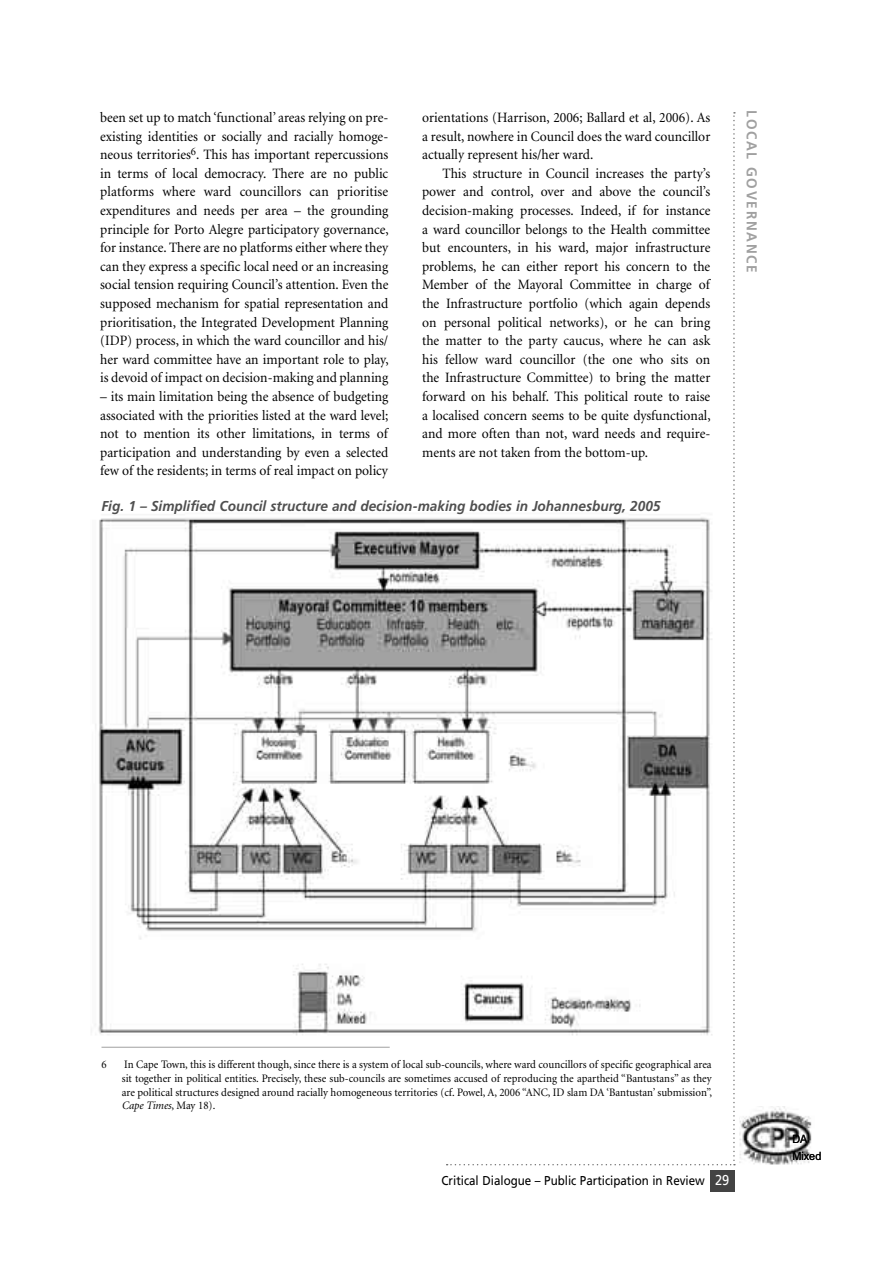
<style>
.page{position:relative;width:893px;height:1263px;background:#fff}
.page>*{position:absolute;margin:0;border:0;box-sizing:border-box;transform-origin:0 0}
.t1{font:14.25px/18.6px "Minion";color:#000;text-align:justify;scale:.95 1}
.t2{font:italic 700 14.25px "Frutiger";color:#4f4f4f;scale:.95 1}
.t3{font:700 14.25px "Frutiger";letter-spacing:.125em;color:#a0a0a0;scale:.95 1}
.t4{font:12.9px "Frutiger";color:#000;scale:.9 1}
.t5{font:11.4px/13.8px "Minion";color:#000;text-align:justify;scale:.95 1}
.t6{font:11.4px/16.8px "Arial";color:#000;scale:.95 1}
.s1{font-style:italic}
.s2{font-size:14.25px;color:#fff}
</style>
<div class="page">
<div style="left:709px;top:1170px;width:25px;height:22px;background:#434343"></div>
<img style="left:740px;top:1106px;width:72px;height:59px">
<img style="left:95px;top:517px;width:617px;height:519px">
<hr style="left:101px;top:1047px;width:288px;height:1px;background:#a0a0a0">
<p class="t1" style="left:100px;top:109px;width:305px">been set up to match ‘functional’ areas relying on pre&shy;existing identities or socially and racially homoge&shy;neous territories<sup>6</sup>. This has important repercussions in terms of local democracy. There are no public platforms where ward councillors can prioritise expenditures and needs per area – the grounding principle for Porto Alegre participatory governance, for instance. There are no platforms either where they can they express a specific local need or an increasing social tension requiring Council’s attention. Even the supposed mechanism for spatial representation and prioritisation, the Integrated Development Planning (IDP) process, in which the ward councillor and his/ her ward committee have an important role to play, is devoid of impact on decision-making and planning</p>
<p class="t1" style="left:100px;top:388px;width:305px">– its main limitation being the absence of budgeting associated with the priorities listed at the ward level; not to mention its other limitations, in terms of participation and understanding by even a selected few of the residents; in terms of real impact on policy</p>
<p class="t1" style="left:422px;top:109px;width:305px">orientations (Harrison, 2006; Ballard et al, 2006). As a result, nowhere in Council does the ward councillor actually represent his/her ward.</p>
<p class="t1" style="left:422px;top:165px;width:305px;text-indent:20px">This structure in Council increases the party’s power and control, over and above the council’s decision-making processes. Indeed, if for instance a ward councillor belongs to the Health committee but encounters, in his ward, major infrastructure problems, he can either report his concern to the Member of the Mayoral Committee in charge of the Infrastructure portfolio (which again depends on personal political networks), or he can bring the matter to the party caucus, where he can ask his fellow ward councillor (the one who sits on the Infrastructure Committee) to bring the matter forward on his behalf. This political route to raise a localised concern seems to be quite dysfunctional, and more often than not, ward needs and require&shy;ments are not taken from the bottom-up.</p>
<p class="t2" style="left:101px;top:500px;width:590px">Fig. 1 – Simplified Council structure and decision-making bodies in Johannesburg, 2005</p>
<p class="t3" style="left:757px;top:110px;width:173px;rotate:90deg">LOCAL GOVERNANCE</p>
<p class="t5" style="left:101px;top:1058px;width:7px">6</p>
<p class="t5" style="left:122px;top:1058px;width:622px">In Cape Town, this is different though, since there is a system of local sub-councils, where ward councillors of specific geographical area sit together in political entities. Precisely, these sub-councils are sometimes accused of reproducing the apartheid “Bantustans” as they are political structures designed around racially homogeneous territories (cf. Powel, A, 2006 “ANC, ID slam DA ‘Bantustan’ submission”, <span class="s1">Cape Times</span>, May 18).</p>
<p class="t4" style="left:441px;top:1175px;width:321px">Critical Dialogue – Public Participation in Review <span class="s2">29</span></p>
<p class="t6" style="left:792px;top:1131px;width:32px">DA<br>Mixed</p>
</div>
